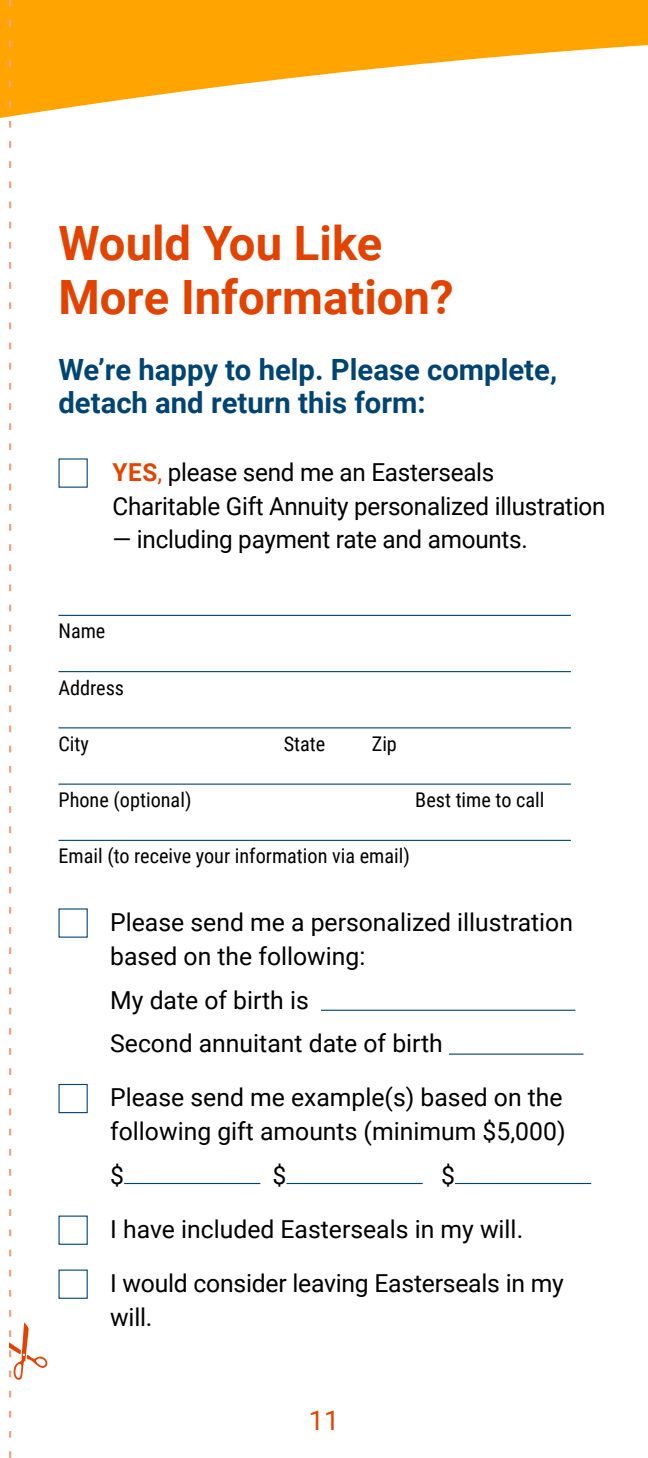
<style>
.page{position:relative;width:648px;height:1458px;background:#fff}
.page>*{position:absolute;margin:0;border:0;box-sizing:border-box;transform-origin:0 0}
.t1{font:700 47.25px/54px "Roboto";color:#e24301}
.t2{font:700 29.25px/33.8px "Roboto";color:#004473}
.t3{font:27px "Roboto";color:#e24301}
.t4{font:24.75px/33.8px "Roboto";color:#000}
.t5{font:20.25px "Roboto Condensed";color:#000}
.s1{font-weight:700;color:#e24301}
.s2{color:#e24301}
</style>
<div class="page">
<div style="left:1px;top:0;width:647px;height:223px;background:#ffa400"></div>
<svg style="left:0;top:23px;width:648px;height:200px;fill:#fff"></svg>
<hr style="left:58px;top:615px;width:513px;height:1px;background:#004473">
<hr style="left:58px;top:671px;width:513px;height:1px;background:#004473">
<hr style="left:58px;top:727px;width:513px;height:1px;background:#004473">
<hr style="left:58px;top:784px;width:513px;height:1px;background:#004473">
<hr style="left:58px;top:840px;width:513px;height:1px;background:#004473">
<hr style="left:321px;top:1010px;width:254px;height:1px;background:#004473">
<hr style="left:449px;top:1054px;width:135px;height:1px;background:#004473">
<div style="left:58px;top:1084px;width:30px;height:29px;background:#fff;border:1px solid #004473"></div>
<hr style="left:124px;top:1183px;width:136px;height:1px;background:#004473">
<hr style="left:287px;top:1183px;width:136px;height:1px;background:#004473">
<hr style="left:455px;top:1183px;width:136px;height:1px;background:#004473">
<svg style="left:9px;top:0;width:38px;height:1458px"></svg>
<h1 class="t1" style="left:58px;top:214px;width:397px">Would You Like<br>More Information?</h1>
<p class="t2" style="left:58px;top:351px;width:500px">We’re happy to help. Please complete, detach and return this form:</p>
<p class="t4" style="left:112px;top:454px;width:495px"><span class="s1">YES</span><span class="s2">,</span> please send me an Easterseals<br>Charitable Gift Annuity personalized illustration</p>
<p class="t4" style="left:112px;top:522px;width:417px">— including payment rate and amounts.</p>
<p class="t5" style="left:58px;top:617px;width:48px">Name</p>
<p class="t5" style="left:58px;top:673px;width:67px">Address</p>
<p class="t5" style="left:58px;top:730px;width:32px">City</p>
<p class="t5" style="left:284px;top:730px;width:43px">State</p>
<p class="t5" style="left:372px;top:730px;width:27px">Zip</p>
<p class="t5" style="left:58px;top:786px;width:134px">Phone (optional)</p>
<p class="t5" style="left:415px;top:786px;width:131px">Best time to call</p>
<p class="t5" style="left:58px;top:842px;width:353px">Email (to receive your information via email)</p>
<p class="t4" style="left:110px;top:904px;width:464px">Please send me a personalized illustration based on the following:</p>
<p class="t4" style="left:110px;top:977px;width:334px;line-height:43.9px">My date of birth is<br>Second annuitant date of birth</p>
<p class="t4" style="left:110px;top:1080px;width:457px">Please send me example(s) based on the following gift amounts (minimum $5,000)</p>
<p class="t4" style="left:110px;top:1157px;width:15px">$</p>
<p class="t4" style="left:273px;top:1157px;width:15px">$</p>
<p class="t4" style="left:110px;top:1147px;width:455px;line-height:54px;text-indent:331px">$<br>I have included Easterseals in my will.<br>I would consider leaving Easterseals in my</p>
<p class="t4" style="left:110px;top:1299px;width:44px">will.</p>
<p class="t3" style="left:309px;top:1401px;width:32px">11</p>
</div>
